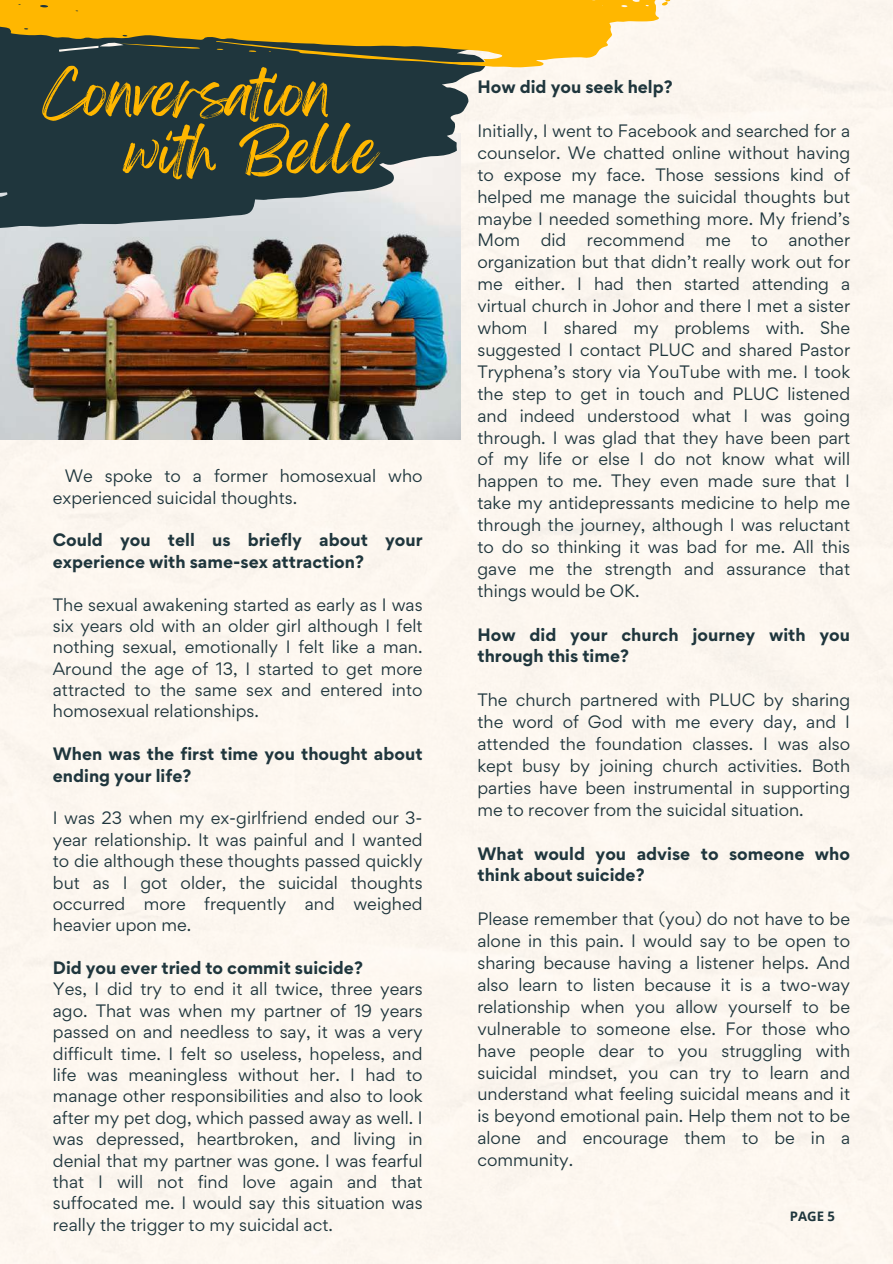
<style>
.page{position:relative;width:893px;height:1264px;background:#fff}
.page>*{position:absolute;margin:0;border:0;box-sizing:border-box;transform-origin:0 0}
.t1{font:52.95px/57.3px "Feeling Passionate";color:#ffb700}
.t2{font:16.05px/21.9px "Gordita";color:#1f363d;text-align:justify}
.t3{font:700 16.05px/21.9px "Gordita";color:#1f363d}
.t4{font:700 13.2px "Open Sans";color:#1f363d}
</style>
<div class="page">
<div style="left:0;top:0;width:892px;height:1263px;background:#fdf7ef"></div>
<img style="left:0;top:256px;width:460px;height:183px">
<svg style="left:0;top:77px;width:492px;height:179px;background:#5c6b70"></svg>
<svg style="left:0;top:0;width:673px;height:77px;background:#b99630"></svg>
<svg style="left:119px;top:43px;width:81px;height:6px"></svg>
<svg style="left:661px;top:1px;width:7px;height:5px"></svg>
<svg style="left:249px;top:50px;width:7px;height:2px"></svg>
<h1 class="t1" style="left:127px;top:67px;width:251px;text-indent:-85px">Conversation with Belle</h1>
<p class="t2" style="left:53px;top:465px;width:371px;line-height:21.3px;text-indent:12px">We spoke to a former homosexual who experienced suicidal thoughts.</p>
<p class="t3" style="left:53px;top:529px;width:371px;line-height:21.3px">Could you tell us briefly about your experience with same-sex attraction?</p>
<p class="t2" style="left:53px;top:593px;width:371px;line-height:21.3px">The sexual awakening started as early as I was six years old with an older girl although I felt nothing sexual, emotionally I felt like a man.<br>Around the age of 13, I started to get more attracted to the same sex and entered into homosexual relationships.</p>
<p class="t3" style="left:53px;top:743px;width:371px;line-height:21.3px">When was the first time you thought about ending your life?</p>
<p class="t2" style="left:53px;top:807px;width:371px;line-height:21.3px">I was 23 when my ex-girlfriend ended our 3- year relationship. It was painful and I wanted to die although these thoughts passed quickly but as I got older, the suicidal thoughts occurred more frequently and weighed heavier upon me.</p>
<p class="t3" style="left:53px;top:956px;width:311px">Did you ever tried to commit suicide?</p>
<p class="t2" style="left:53px;top:978px;width:371px;line-height:21.3px">Yes, I did try to end it all twice, three years ago. That was when my partner of 19 years passed on and needless to say, it was a very difficult time. I felt so useless, hopeless, and life was meaningless without her. I had to manage other responsibilities and also to look after my pet dog, which passed away as well. I was depressed, heartbroken, and living in denial that my partner was gone. I was fearful that I will not find love again and that suffocated me. I would say this situation was really the trigger to my suicidal act.</p>
<p class="t3" style="left:477px;top:76px;width:197px">How did you seek help?</p>
<p class="t2" style="left:477px;top:120px;width:374px">Initially, I went to Facebook and searched for a counselor. We chatted online without having to expose my face. Those sessions kind of helped me manage the suicidal thoughts but maybe I needed something more. My friend’s Mom</p>
<p class="t2" style="left:477px;top:229px;width:374px;text-indent:311px">another organization but that didn’t really work out for me either. I had then started attending a virtual church in Johor and there I met a sister whom I shared my problems with. She suggested I contact PLUC and shared Pastor Tryphena’s story via YouTube with me. I took the step to get in touch and PLUC listened and indeed understood what I was going through. I was glad that they have been part of my life or else I do not know what will happen to me. They even made sure that I take my antidepressants medicine to help me through the journey, although I was reluctant to do so thinking it was bad for me. All this gave me the strength and assurance that things would be OK.</p>
<p class="t3" style="left:477px;top:623px;width:374px">How did your church journey with you through this time?</p>
<p class="t2" style="left:477px;top:689px;width:374px">The church partnered with PLUC by sharing the word of God with me every day, and I attended the foundation classes. I was also kept busy by joining church activities. Both parties have been instrumental in supporting me to recover from the suicidal situation.</p>
<p class="t3" style="left:477px;top:842px;width:374px">What would you advise to someone who think about suicide?</p>
<p class="t2" style="left:477px;top:907px;width:374px">Please remember that (you) do not have to be alone in this pain. I would say to be open to sharing because having a listener helps. And also learn to listen because it is a two-way relationship when you allow yourself to be vulnerable to someone else. For those who have people dear to you struggling with suicidal mindset, you can try to learn and understand what feeling suicidal means and it is beyond emotional pain. Help them not to be alone and encourage them to be in a community.</p>
<p class="t2" style="left:540px;top:229px;width:27px">did</p>
<p class="t2" style="left:587px;top:229px;width:99px">recommend</p>
<p class="t2" style="left:705px;top:229px;width:27px">me</p>
<p class="t2" style="left:751px;top:229px;width:18px">to</p>
<p class="t4" style="left:789px;top:1206px;width:47px">PAGE 5</p>
</div>
